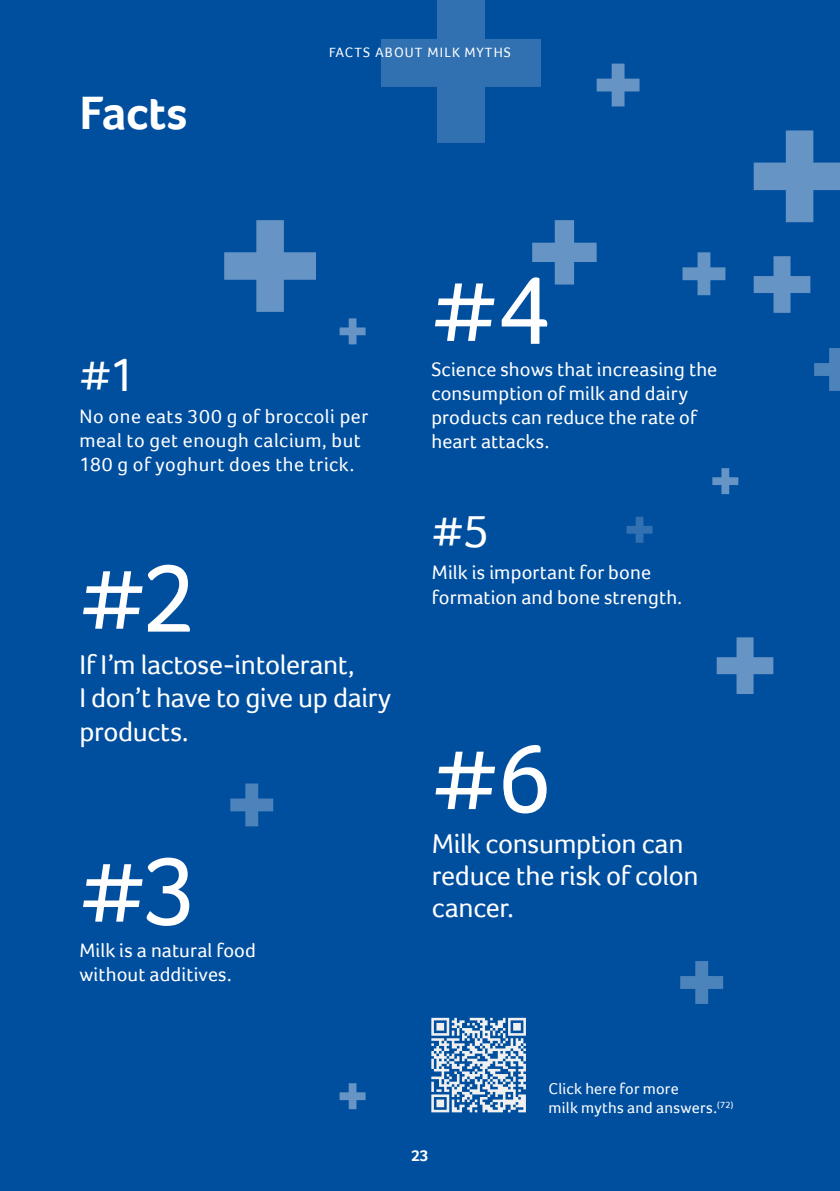
<style>
.page{position:relative;width:840px;height:1191px;background:#fff}
.page>*{position:absolute;margin:0;border:0;box-sizing:border-box;transform-origin:0 0}
._02_Lead_14_Pt{font:100px "Foco";color:#fff}
._02_Head_24_Pt{font:700 48px "Foco";letter-spacing:-.01em;color:#fff}
._02_Lead_14_Pt-2{font:48px "Foco";color:#fff}
._02_Lead_14_Pt-3{font:28px/32px "Foco";letter-spacing:-.015em;color:#fff}
._02_Lead_14_Pt-4{font:20px/24px "Foco";letter-spacing:.01em;color:#fff}
._02_Lead_14_Pt-5{font:16px/19px "Foco";letter-spacing:.015em;color:#fff}
.t1{font:700 16px "Foco";color:#fff}
.t2{font:14px "Foco";letter-spacing:.08em;color:#fff}
</style>
<div class="page">
<div style="left:0;top:0;width:839px;height:1191px;background:#004f9f"></div>
<svg style="left:753px;top:130px;width:86px;height:92px"></svg>
<svg style="left:381px;top:0;width:159px;height:143px"></svg>
<svg style="left:224px;top:220px;width:92px;height:92px"></svg>
<svg style="left:532px;top:220px;width:64px;height:64px"></svg>
<svg style="left:753px;top:256px;width:56px;height:57px"></svg>
<svg style="left:716px;top:637px;width:57px;height:57px"></svg>
<svg style="left:712px;top:468px;width:26px;height:26px"></svg>
<svg style="left:339px;top:1083px;width:26px;height:26px"></svg>
<svg style="left:626px;top:517px;width:26px;height:26px"></svg>
<svg style="left:339px;top:318px;width:26px;height:26px"></svg>
<svg style="left:682px;top:252px;width:43px;height:43px"></svg>
<svg style="left:680px;top:961px;width:42px;height:43px"></svg>
<svg style="left:230px;top:783px;width:43px;height:43px"></svg>
<svg style="left:596px;top:64px;width:43px;height:42px"></svg>
<svg style="left:814px;top:348px;width:25px;height:43px"></svg>
<svg style="left:431px;top:1017px;width:94px;height:95px"></svg>
<p class="_02_Head_24_Pt" style="left:79px;top:84px;width:109px">Facts</p>
<p class="t2" style="left:329px;top:44px;width:183px">FACTS ABOUT MILK MYTHS</p>
<p class="_02_Lead_14_Pt-2" style="left:79px;top:347px;width:58px">#1</p>
<p class="_02_Lead_14_Pt-4" style="left:79px;top:404px;width:290px">No one eats 300 g of broccoli per meal to get enough calcium, but<br>180 g of yoghurt does the trick.</p>
<p class="_02_Lead_14_Pt" style="left:79px;top:540px;width:119px">#2</p>
<p class="_02_Lead_14_Pt-3" style="left:79px;top:647px;width:313px;line-height:33.6px">If I’m lactose-intolerant,<br>I don’t have to give up dairy products.</p>
<p class="_02_Lead_14_Pt" style="left:79px;top:833px;width:119px">#3</p>
<p class="_02_Lead_14_Pt-4" style="left:79px;top:938px;width:178px">Milk is a natural food without additives.</p>
<p class="_02_Lead_14_Pt" style="left:431px;top:252px;width:121px">#4</p>
<p class="_02_Lead_14_Pt-4" style="left:431px;top:357px;width:287px">Science shows that increasing the consumption of milk and dairy products can reduce the rate of heart attacks.</p>
<p class="_02_Lead_14_Pt-2" style="left:431px;top:503px;width:59px">#5</p>
<p class="_02_Lead_14_Pt-4" style="left:431px;top:560px;width:251px">Milk is important for bone formation and bone strength.</p>
<p class="_02_Lead_14_Pt" style="left:431px;top:720px;width:122px">#6</p>
<p class="_02_Lead_14_Pt-3" style="left:431px;top:827px;width:268px">Milk consumption can reduce the risk of colon cancer.</p>
<p class="t1" style="left:411px;top:1146px;width:19px">23</p>
<p class="_02_Lead_14_Pt-5" style="left:548px;top:1079px;width:186px">Click here for more<br>milk myths and answers.<sup>(72)</sup></p>
</div>
